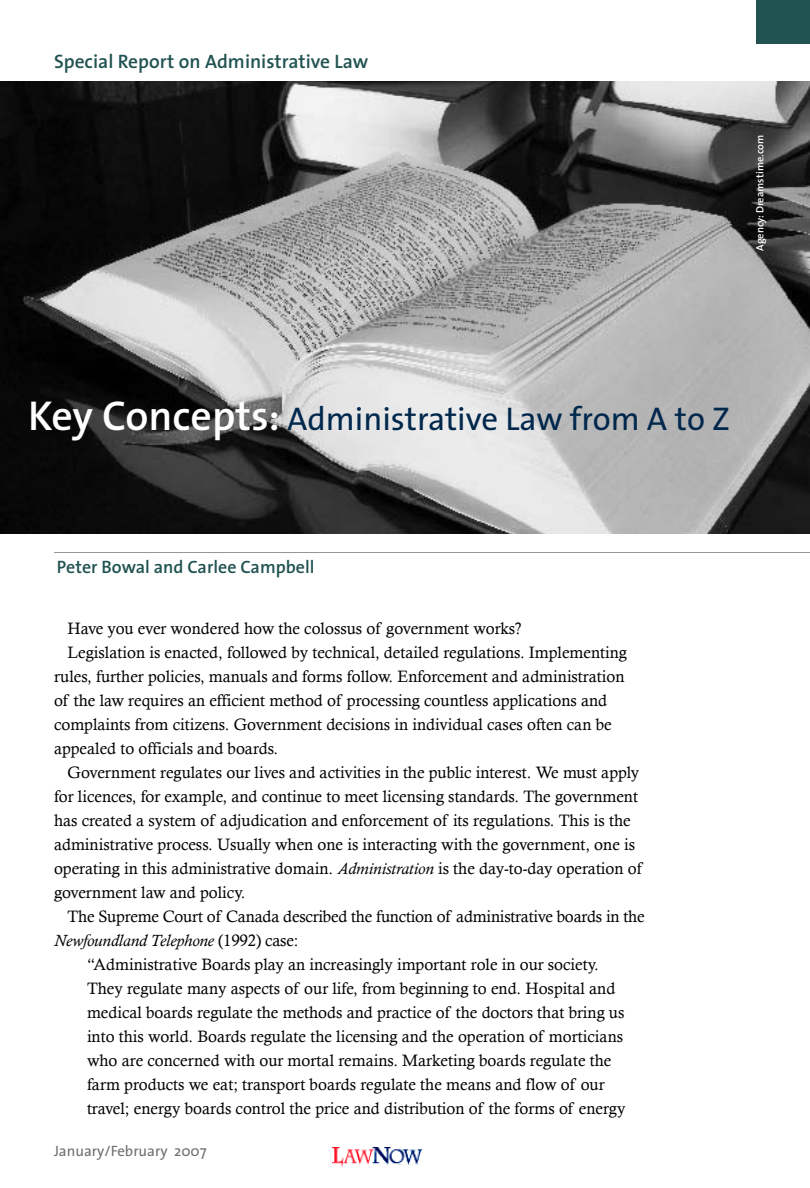
<style>
.page{position:relative;width:810px;height:1188px;background:#fff}
.page>*{position:absolute;margin:0;border:0;box-sizing:border-box;transform-origin:0 0}
.t1{font:33px "The Sans";color:#00274c}
.t2{font:600 19.5px "The Sans";color:#215352}
.t3{font:600 18px "The Sans";color:#215352}
.t4{font:16.5px "Calisto";color:#000}
.t5{font:italic 16.5px "Calisto";color:#000}
.t6{font:15px "The Sans";color:#6d6f71}
.t7{font:600 10.5px "The Sans";color:#fff}
.s1{font-weight:600;font-size:42px;color:#fff}
.s2{font-style:italic}
.s3{font-style:normal}
</style>
<div class="page">
<img style="left:333px;top:1148px;width:88px;height:19px">
<hr style="left:372px;top:1165px;width:48px;height:2px;background:#fff">
<div style="left:756px;top:0;width:54px;height:43px;background:#215352"></div>
<img style="left:0;top:81px;width:810px;height:453px">
<hr style="left:54px;top:552px;width:756px;height:1px;background:#939598">
<p class="t2" style="left:54px;top:45px;width:316px">Special Report on Administrative Law</p>
<p class="t7" style="left:751px;top:251px;width:117px;rotate:-90deg">Agency: Dreamstime.com</p>
<h1 class="t1" style="left:28px;top:392px;width:703px"><span class="s1">Key Concepts:</span> Administrative Law from A to Z</h1>
<p class="t3" style="left:57px;top:551px;width:259px">Peter Bowal and Carlee Campbell</p>
<p class="t4" style="left:68px;top:619px;width:456px">Have you ever wondered how the colossus of government works?</p>
<p class="t4" style="left:68px;top:643px;width:561px">Legislation is enacted, followed by technical, detailed regulations. Implementing</p>
<p class="t4" style="left:54px;top:667px;width:572px">rules, further policies, manuals and forms follow. Enforcement and administration</p>
<p class="t4" style="left:54px;top:691px;width:555px">of the law requires an efficient method of processing countless applications and</p>
<p class="t4" style="left:54px;top:715px;width:559px">complaints from citizens. Government decisions in individual cases often can be</p>
<p class="t4" style="left:54px;top:739px;width:226px">appealed to officials and boards.</p>
<p class="t4" style="left:68px;top:763px;width:573px">Government regulates our lives and activities in the public interest. We must apply</p>
<p class="t4" style="left:54px;top:787px;width:586px">for licences, for example, and continue to meet licensing standards. The government</p>
<p class="t4" style="left:54px;top:811px;width:578px">has created a system of adjudication and enforcement of its regulations. This is the</p>
<p class="t4" style="left:54px;top:835px;width:583px">administrative process. Usually when one is interacting with the government, one is</p>
<p class="t4" style="left:54px;top:859px;width:589px">operating in this administrative domain. <span class="s2">Administration</span> is the day-to-day operation of</p>
<p class="t4" style="left:54px;top:883px;width:193px">government law and policy.</p>
<p class="t4" style="left:68px;top:907px;width:579px">The Supreme Court of Canada described the function of administrative boards in the</p>
<p class="t5" style="left:54px;top:931px;width:246px">Newfoundland Telephone <span class="s3">(1992) case:</span></p>
<p class="t4" style="left:87px;top:955px;width:513px">“Administrative Boards play an increasingly important role in our society.</p>
<p class="t4" style="left:87px;top:979px;width:530px">They regulate many aspects of our life, from beginning to end. Hospital and</p>
<p class="t4" style="left:87px;top:1003px;width:539px">medical boards regulate the methods and practice of the doctors that bring us</p>
<p class="t4" style="left:87px;top:1027px;width:538px">into this world. Boards regulate the licensing and the operation of morticians</p>
<p class="t4" style="left:87px;top:1051px;width:526px">who are concerned with our mortal remains. Marketing boards regulate the</p>
<p class="t4" style="left:87px;top:1075px;width:519px">farm products we eat; transport boards regulate the means and flow of our</p>
<p class="t4" style="left:87px;top:1099px;width:540px">travel; energy boards control the price and distribution of the forms of energy</p>
<p class="t6" style="left:54px;top:1139px;width:154px">January/February 2007</p>
</div>
